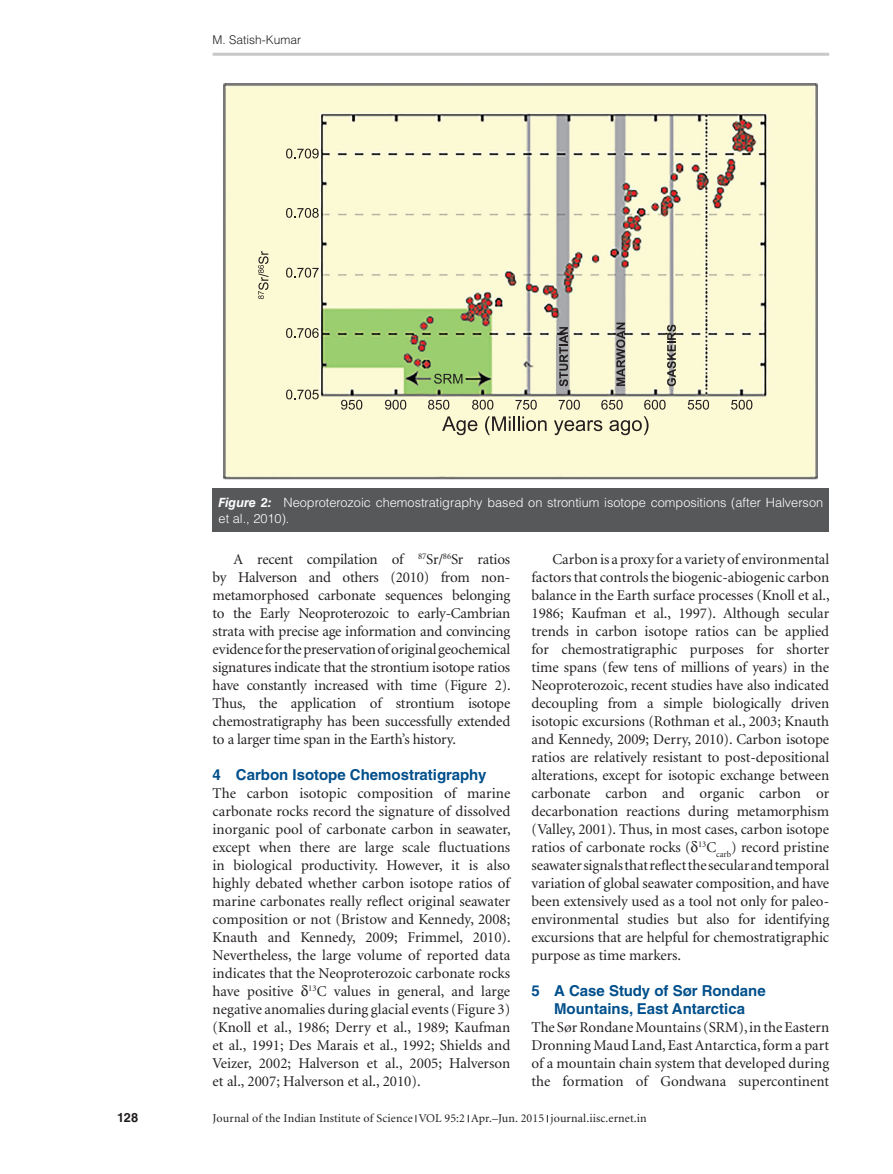
<style>
.page{position:relative;width:893px;height:1174px;background:#fff}
.page>*{position:absolute;margin:0;border:0;box-sizing:border-box;transform-origin:0 0}
.Tx{font:15px/18px "Minion";letter-spacing:-.01em;color:#231f20;text-align:justify}
.TxF{font:15px/18px "Minion";color:#231f20;text-align:justify}
.t1{font:700 15px/18px "Helvetica LT Std";color:#014f8b;text-align:center}
.FigC{font:300 12.75px/16.5px "Helvetica LT Std";color:#fff}
.t2{font:700 12.75px "Helvetica LT Std";color:#231f20}
.t3{font:12px "Minion";letter-spacing:.01em;color:#231f20}
.t4{font:300 12px "Helvetica LT Std";color:#231f20}
.s1{font-weight:700;font-style:italic}
</style>
<div class="page">
<hr style="left:213px;top:53px;width:616px;height:3px;background:#c7c8ca">
<div style="left:213px;top:488px;width:616px;height:44px;background:#57585a"></div>
<img style="left:224px;top:83px;width:594px;height:396px">
<svg style="left:341px;top:400px;width:21px;height:9px"></svg>
<svg style="left:258px;top:251px;width:10px;height:48px"></svg>
<svg style="left:286px;top:389px;width:33px;height:10px"></svg>
<svg style="left:286px;top:328px;width:33px;height:10px"></svg>
<svg style="left:286px;top:268px;width:33px;height:9px"></svg>
<svg style="left:286px;top:208px;width:33px;height:10px"></svg>
<svg style="left:286px;top:149px;width:33px;height:9px"></svg>
<svg style="left:385px;top:400px;width:21px;height:9px"></svg>
<svg style="left:428px;top:400px;width:21px;height:9px"></svg>
<svg style="left:434px;top:374px;width:28px;height:10px"></svg>
<svg style="left:442px;top:416px;width:35px;height:19px"></svg>
<svg style="left:485px;top:416px;width:62px;height:19px"></svg>
<svg style="left:554px;top:420px;width:48px;height:15px"></svg>
<svg style="left:609px;top:416px;width:40px;height:19px"></svg>
<svg style="left:472px;top:400px;width:21px;height:9px"></svg>
<svg style="left:515px;top:400px;width:22px;height:9px"></svg>
<svg style="left:559px;top:400px;width:21px;height:9px"></svg>
<svg style="left:601px;top:400px;width:22px;height:9px"></svg>
<svg style="left:688px;top:400px;width:21px;height:9px"></svg>
<svg style="left:559px;top:327px;width:9px;height:59px"></svg>
<svg style="left:667px;top:325px;width:9px;height:61px"></svg>
<svg style="left:616px;top:323px;width:9px;height:63px"></svg>
<svg style="left:731px;top:400px;width:21px;height:9px"></svg>
<svg style="left:644px;top:400px;width:22px;height:9px"></svg>
<p class="t4" style="left:213px;top:32px;width:90px">M. Satish-Kumar</p>
<p class="FigC" style="left:219px;top:494px;width:606px"><span class="s1">Figure 2:</span> Neoproterozoic chemostratigraphy based on strontium isotope compositions (after Halverson et al., 2010).</p>
<p class="Tx" style="left:213px;top:551px;width:300px;text-indent:21px">A recent compilation of <sup>87</sup>Sr/<sup>86</sup>Sr ratios by Halverson and others (2010) from non&shy;metamorphosed carbonate sequences belonging to the Early Neoproterozoic to early-Cambrian strata with precise age information and convincing evidence for the preservation of original geochemical signatures indicate that the strontium isotope ratios have constantly increased with time (Figure 2).<br>Thus, the application of strontium isotope chemostratigraphy has been successfully extended to a larger time span in the Earth’s history.</p>
<h1 class="t1" style="left:213px;top:765px;width:275px">4 Carbon Isotope Chemostratigraphy</h1>
<p class="TxF" style="left:213px;top:785px;width:300px">The carbon isotopic composition of marine carbonate rocks record the signature of dissolved inorganic pool of carbonate carbon in seawater, except when there are large scale fluctuations in biological productivity. However, it is also highly debated whether carbon isotope ratios of marine carbonates really reflect original seawater composition or not (Bristow and Kennedy, 2008; Knauth and Kennedy, 2009; Frimmel, 2010).<br>Nevertheless, the large volume of reported data indicates that the Neoproterozoic carbonate rocks have positive <sup>13</sup>C values in general, and large negative anomalies during glacial events (Figure 3) (Knoll et al., 1986; Derry et al., 1989; Kaufman et al., 1991; Des Marais et al., 1992; Shields and Veizer, 2002; Halverson et al., 2005; Halverson et al., 2007; Halverson et al., 2010).</p>
<p class="Tx" style="left:531px;top:551px;width:300px;text-indent:21px">Carbon is a proxy for a variety of environmental factors that controls the biogenic-abiogenic carbon balance in the Earth surface processes (Knoll et al., 1986; Kaufman et al., 1997). Although secular trends in carbon isotope ratios can be applied for chemostratigraphic purposes for shorter time spans (few tens of millions of years) in the Neoproterozoic, recent studies have also indicated decoupling from a simple biologically driven isotopic excursions (Rothman et al., 2003; Knauth and Kennedy, 2009; Derry, 2010). Carbon isotope ratios are relatively resistant to post-depositional alterations, except for isotopic exchange between carbonate carbon and organic carbon or decarbonation reactions during metamorphism (Valley, 2001). Thus, in most cases, carbon isotope ratios of carbonate rocks ( <sup>13</sup>C<sub>carb</sub>) record pristine seawater signals that reflect the secular and temporal variation of global seawater composition, and have been extensively used as a tool not only for paleo&shy;environmental studies but also for identifying excursions that are helpful for chemostratigraphic purpose as time markers.</p>
<h1 class="t1" style="left:531px;top:981px;width:236px">5 A Case Study of Sør Rondane<br>Mountains, East Antarctica</h1>
<p class="TxF" style="left:531px;top:1019px;width:299px">The Sør Rondane Mountains (SRM), in the Eastern Dronning Maud Land, East Antarctica, form a part of a mountain chain system that developed during the formation of Gondwana supercontinent</p>
<p class="t2" style="left:117px;top:1110px;width:23px">128</p>
<p class="t3" style="left:213px;top:1112px;width:436px">Journal of the Indian Institute of Science VOL 95:2 Apr.–Jun. 2015 journal.iisc.ernet.in</p>
</div>
